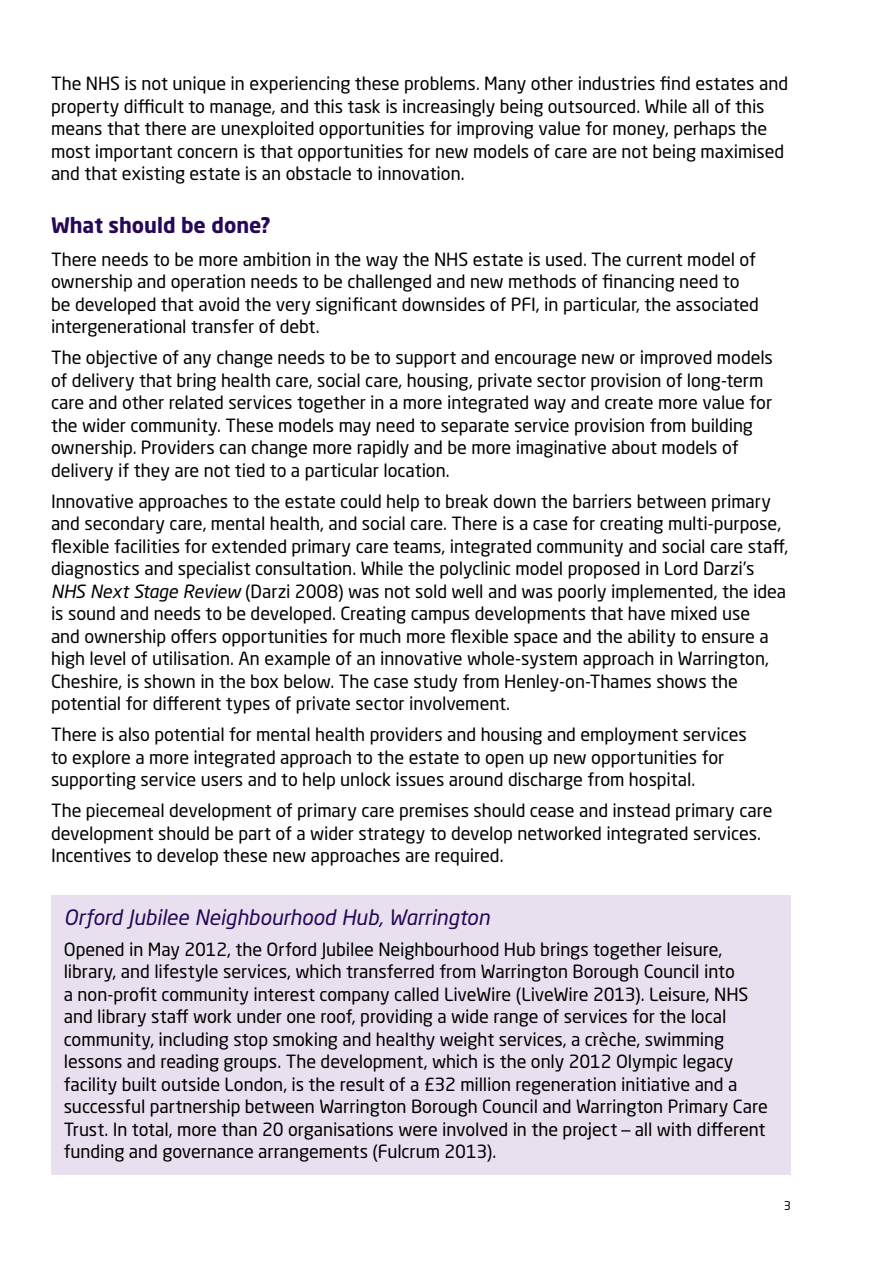
<style>
.page{position:relative;width:893px;height:1263px;background:#fff}
.page>*{position:absolute;margin:0;border:0;box-sizing:border-box;transform-origin:0 0}
.B_head{font:italic 21px "Neo Sans Std";letter-spacing:-.005em;color:#270757}
.A_head{font:700 21px "Neo Sans Std";color:#270757}
.Body_copy{font:18px/22.5px "Neo Sans Std";letter-spacing:-.005em;color:#000}
.t1{font:12px "Neo Sans Std";color:#000}
.s1{font-style:italic}
</style>
<div class="page">
<div style="left:51px;top:895px;width:740px;height:279px;background:#e8e0ef"></div>
<p class="Body_copy" style="left:51px;top:72px;width:738px">The NHS is not unique in experiencing these problems. Many other industries find estates and property difficult to manage, and this task is increasingly being outsourced. While all of this means that there are unexploited opportunities for improving value for money, perhaps the most important concern is that opportunities for new models of care are not being maximised and that existing estate is an obstacle to innovation.</p>
<p class="A_head" style="left:51px;top:212px;width:221px">What should be done?</p>
<p class="Body_copy" style="left:51px;top:248px;width:709px">There needs to be more ambition in the way the NHS estate is used. The current model of ownership and operation needs to be challenged and new methods of financing need to be developed that avoid the very significant downsides of PFI, in particular, the associated intergenerational transfer of debt.</p>
<p class="Body_copy" style="left:51px;top:346px;width:723px">The objective of any change needs to be to support and encourage new or improved models of delivery that bring health care, social care, housing, private sector provision of long-term care and other related services together in a more integrated way and create more value for the wider community. These models may need to separate service provision from building ownership. Providers can change more rapidly and be more imaginative about models of delivery if they are not tied to a particular location.</p>
<p class="Body_copy" style="left:51px;top:490px;width:739px">Innovative approaches to the estate could help to break down the barriers between primary and secondary care, mental health, and social care. There is a case for creating multi-purpose, flexible facilities for extended primary care teams, integrated community and social care staff, diagnostics and specialist consultation. While the polyclinic model proposed in Lord Darzi’s <span class="s1">NHS Next Stage Review</span> (Darzi 2008) was not sold well and was poorly implemented, the idea is sound and needs to be developed. Creating campus developments that have mixed use<br>and ownership offers opportunities for much more flexible space and the ability to ensure a high level of utilisation. An example of an innovative whole-system approach in Warrington, Cheshire, is shown in the box below. The case study from Henley-on-Thames shows the potential for different types of private sector involvement.</p>
<p class="Body_copy" style="left:51px;top:723px;width:697px">There is also potential for mental health providers and housing and employment services to explore a more integrated approach to the estate to open up new opportunities for supporting service users and to help unlock issues around discharge from hospital.</p>
<p class="Body_copy" style="left:51px;top:799px;width:723px">The piecemeal development of primary care premises should cease and instead primary care development should be part of a wider strategy to develop networked integrated services.<br>Incentives to develop these new approaches are required.</p>
<p class="B_head" style="left:64px;top:904px;width:427px">Orford Jubilee Neighbourhood Hub, Warrington</p>
<p class="Body_copy" style="left:64px;top:937px;width:706px">Opened in May 2012, the Orford Jubilee Neighbourhood Hub brings together leisure, library, and lifestyle services, which transferred from Warrington Borough Council into<br>a non-profit community interest company called LiveWire (LiveWire 2013). Leisure, NHS and library staff work under one roof, providing a wide range of services for the local community, including stop smoking and healthy weight services, a crèche, swimming lessons and reading groups. The development, which is the only 2012 Olympic legacy facility built outside London, is the result of a £32 million regeneration initiative and a successful partnership between Warrington Borough Council and Warrington Primary Care Trust. In total, more than 20 organisations were involved in the project – all with different funding and governance arrangements (Fulcrum 2013).</p>
<p class="t1" style="left:784px;top:1198px;width:9px">3</p>
</div>
